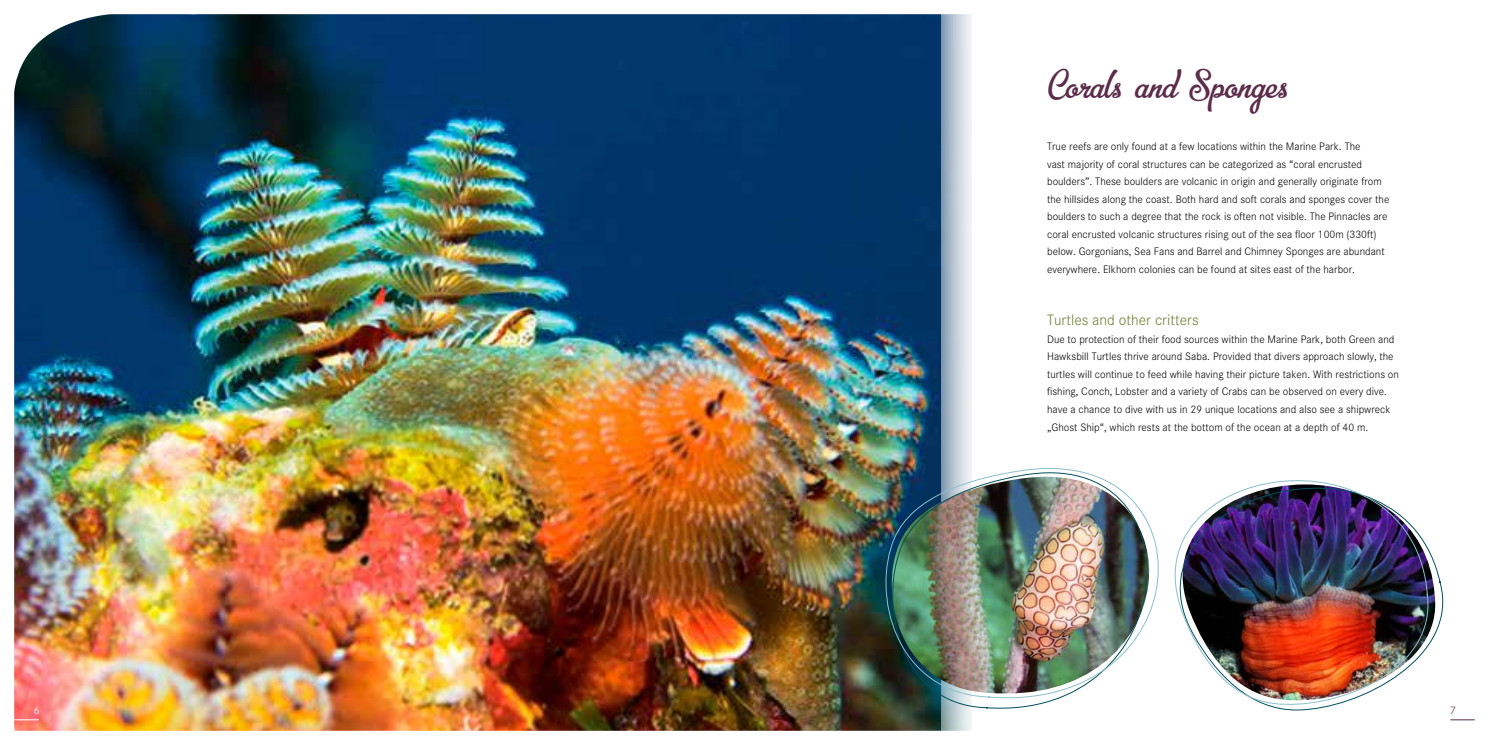
<style>
.page{position:relative;width:1489px;height:745px;background:#fff}
.page>*{position:absolute;margin:0;border:0;box-sizing:border-box;transform-origin:0 0}
.t1{font:41.88px "Bellico";color:#5c2d4b}
.t2{font:300 15.62px "Corporate S";color:#6e8032}
.t3{font:300 11.25px/17.5px "Corporate S";color:#000}
.t4{font:300 11.25px "Corporate S";color:#fff}
.t5{font:300 11.25px "Corporate S";color:#5c2d4b}
</style>
<div class="page">
<img style="left:14px;top:14px;width:1461px;height:717px">
<h1 class="t1" style="left:1047px;top:57px;width:242px">Corals and Sponges</h1>
<p class="t3" style="left:1047px;top:138px;width:344px">True reefs are only found at a few locations within the Marine Park. The<br>vast majority of coral structures can be categorized as “coral encrusted boulders”. These boulders are volcanic in origin and generally originate from the hillsides along the coast. Both hard and soft corals and sponges cover the boulders to such a degree that the rock is often not visible. The Pinnacles are coral encrusted volcanic structures rising out of the sea floor 100m (330ft) below. Gorgonians, Sea Fans and Barrel and Chimney Sponges are abundant everywhere. Elkhorn colonies can be found at sites east of the harbor.</p>
<h2 class="t2" style="left:1047px;top:311px;width:153px">Turtles and other critters</h2>
<p class="t3" style="left:1047px;top:330px;width:353px">Due to protection of their food sources within the Marine Park, both Green and Hawksbill Turtles thrive around Saba. Provided that divers approach slowly, the turtles will continue to feed while having their picture taken. With restrictions on fishing, Conch, Lobster and a variety of Crabs can be observed on every dive. have a chance to dive with us in 29 unique locations and also see a shipwreck „Ghost Ship“, which rests at the bottom of the ocean at a depth of 40 m.</p>
<p class="t4" style="left:33px;top:703px;width:7px">6</p>
<p class="t5" style="left:1449px;top:703px;width:7px">7</p>
</div>
